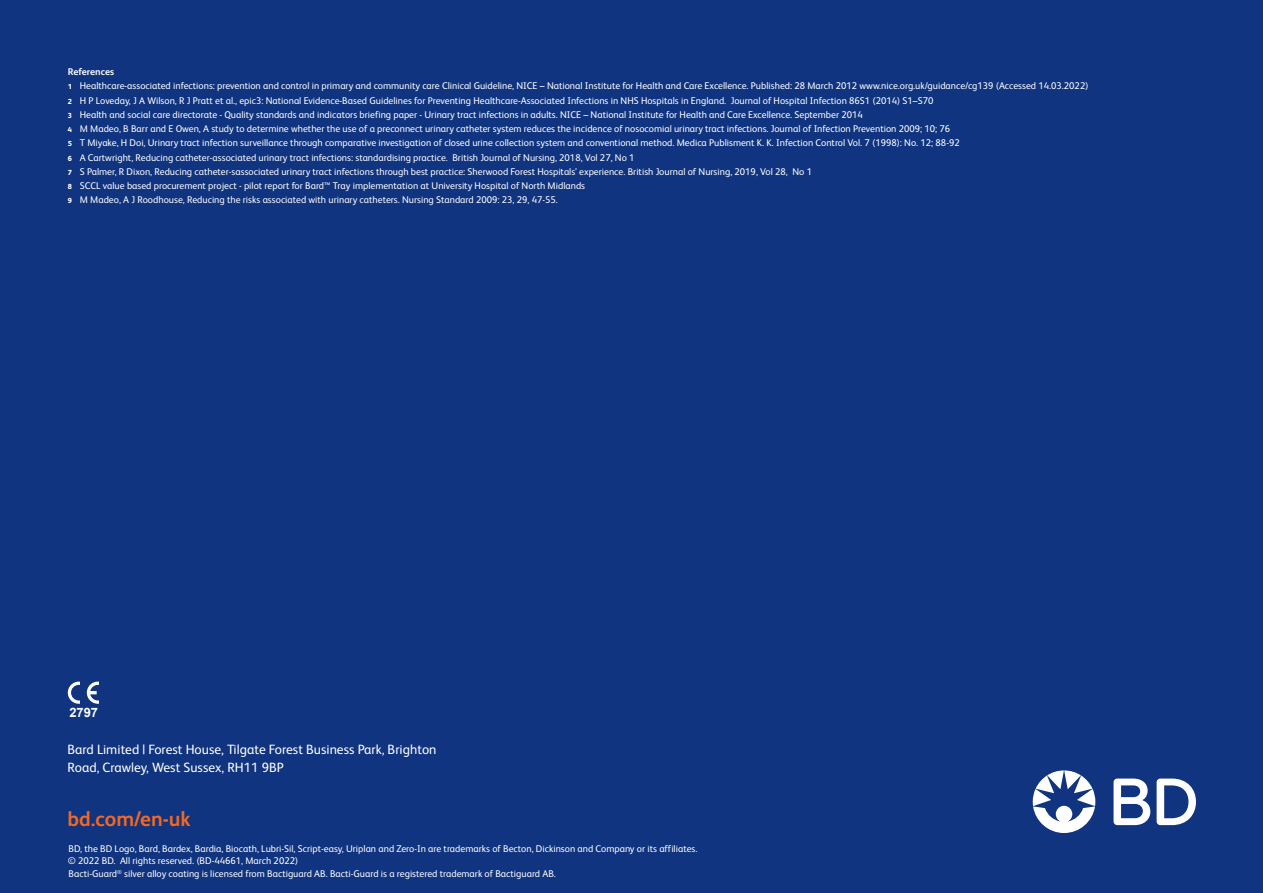
<style>
.page{position:relative;width:1263px;height:893px;background:#10347f}
.page>*{position:absolute;margin:0;border:0;box-sizing:border-box;transform-origin:0 0}
.t1{font:700 21px "FS Albert Pro";color:#f36824}
.t2{font:13.5px/18px "FS Albert Pro";color:#fff}
.t3{font:700 12.9px "Arial";color:#fff}
.t4{font:9.75px/14.2px "FS Albert Pro";color:#fff}
.s1{font-weight:700}
.s2{font-weight:800;font-size:7.35px}
</style>
<div class="page">
<svg style="left:1113px;top:778px;width:83px;height:47px"></svg>
<svg style="left:1033px;top:770px;width:62px;height:63px"></svg>
<svg style="left:68px;top:682px;width:12px;height:22px"></svg>
<svg style="left:87px;top:682px;width:12px;height:22px"></svg>
<p class="t4" style="left:68px;top:64px;width:1022px"><span class="s1">References<br></span><span class="s2">1</span> Healthcare-associated infections: prevention and control in primary and community care Clinical Guideline, NICE – National Institute for Health and Care Excellence. Published: 28 March 2012 www.nice.org.uk/guidance/cg139 (Accessed 14.03.2022)<br><span class="s2">2</span> H P Loveday, J A Wilson, R J Pratt et al., epic3: National Evidence-Based Guidelines for Preventing Healthcare-Associated Infections in NHS Hospitals in England. Journal of Hospital Infection 86S1 (2014) S1–S70<br><span class="s2">3</span> Health and social care directorate - Quality standards and indicators briefing paper - Urinary tract infections in adults. NICE – National Institute for Health and Care Excellence. September 2014<br><span class="s2">4</span> M Madeo, B Barr and E Owen, A study to determine whether the use of a preconnect urinary catheter system reduces the incidence of nosocomial urinary tract infections. Journal of Infection Prevention 2009; 10; 76<br><span class="s2">5</span> T Miyake, H Doi, Urinary tract infection surveillance through comparative investigation of closed urine collection system and conventional method. Medica Publisment K. K. Infection Control Vol. 7 (1998): No. 12; 88-92<br><span class="s2">6</span> A Cartwright, Reducing catheter-associated urinary tract infections: standardising practice. British Journal of Nursing, 2018, Vol 27, No 1<br><span class="s2">7</span> S Palmer, R Dixon, Reducing catheter-sassociated urinary tract infections through best practice: Sherwood Forest Hospitals’ experience. British Journal of Nursing, 2019, Vol 28, No 1<br><span class="s2">8</span> SCCL value based procurement project - pilot report for Bard™ Tray implementation at University Hospital of North Midlands<br><span class="s2">9</span> M Madeo, A J Roodhouse, Reducing the risks associated with urinary catheters. Nursing Standard 2009: 23, 29, 47-55.</p>
<h3 class="t3" style="left:69px;top:704px;width:30px">2797</h3>
<h2 class="t2" style="left:68px;top:740px;width:370px">Bard Limited | Forest House, Tilgate Forest Business Park, Brighton<br>Road, Crawley, West Sussex, RH11 9BP</h2>
<h1 class="t1" style="left:68px;top:804px;width:125px">bd.com/en-uk</h1>
<p class="t4" style="left:68px;top:843px;width:631px;line-height:11.2px">BD, the BD Logo, Bard, Bardex, Bardia, Biocath, Lubri-Sil, Script-easy, Uriplan and Zero-In are trademarks of Becton, Dickinson and Company or its affiliates. © 2022 BD. All rights reserved. (BD-44661, March 2022)</p>
<p class="t4" style="left:69px;top:866px;width:489px">Bacti-Guard<sup>®</sup> silver alloy coating is licensed from Bactiguard AB. Bacti-Guard is a registered trademark of Bactiguard AB.</p>
</div>
